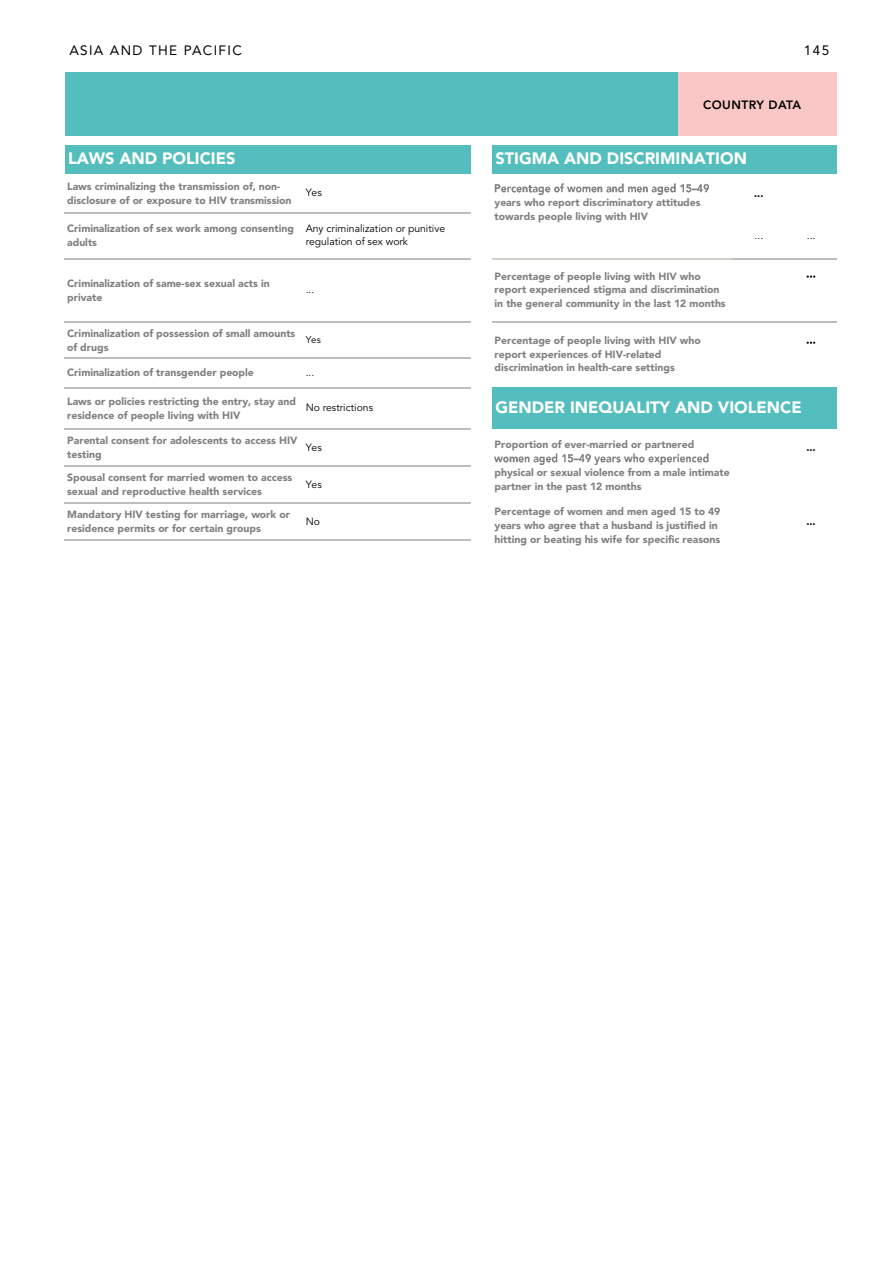
<style>
.page{position:relative;width:893px;height:1263px;background:#fff}
.page>*{position:absolute;margin:0;border:0;box-sizing:border-box;transform-origin:0 0}
.t1{font:900 16.35px "Avenir LT Std";color:#fff}
.t2{font:13.5px "Avenir LT Std";letter-spacing:.1em;color:#000}
.t3{font:800 12px "Avenir LT Std";letter-spacing:.04em;color:#000}
.t4{font:900 10.5px/13.8px "Avenir LT Std";color:#808080}
.t5{font:10.5px/13.8px "Avenir LT Std";letter-spacing:-.005em;color:#000}
.t6{font:900 10.5px "Avenir LT Std";color:#000}
.t7{font:9.75px "Avenir LT Std";color:#000}
</style>
<div class="page">
<div style="left:65px;top:72px;width:613px;height:64px;background:#54bdbe"></div>
<div style="left:678px;top:72px;width:159px;height:64px;background:#f9c8c6"></div>
<div style="left:66px;top:145px;width:405px;height:29px;background:#54bdbd"></div>
<div style="left:492px;top:145px;width:345px;height:29px;background:#54bdbd"></div>
<div style="left:492px;top:387px;width:345px;height:42px;background:#54bdbd"></div>
<img style="left:495px;top:453px;width:214px;height:11px">
<img style="left:495px;top:183px;width:214px;height:11px">
<hr style="left:65px;top:259px;width:406px;height:1px;background:#bebebe">
<hr style="left:492px;top:259px;width:240px;height:1px;background:#d2cfc9">
<hr style="left:65px;top:321px;width:406px;height:2px;background:#bebebe">
<hr style="left:65px;top:212px;width:406px;height:2px;background:#bebebe">
<hr style="left:732px;top:259px;width:105px;height:1px;background:#bebebe">
<hr style="left:492px;top:321px;width:345px;height:2px;background:#bebebe">
<hr style="left:65px;top:357px;width:406px;height:2px;background:#bebebe">
<hr style="left:65px;top:387px;width:406px;height:1px;background:#bebebe">
<hr style="left:65px;top:428px;width:406px;height:2px;background:#bebebe">
<hr style="left:65px;top:465px;width:406px;height:2px;background:#bebebe">
<hr style="left:65px;top:502px;width:406px;height:2px;background:#bebebe">
<hr style="left:65px;top:539px;width:406px;height:2px;background:#bebebe">
<p class="t2" style="left:69px;top:42px;width:174px">ASIA AND THE PACIFIC</p>
<p class="t2" style="left:804px;top:42px;width:27px">145</p>
<p class="t3" style="left:703px;top:97px;width:99px">COUNTRY DATA</p>
<h1 class="t1" style="left:68px;top:148px;width:169px">LAWS AND POLICIES</h1>
<h1 class="t1" style="left:495px;top:148px;width:253px">STIGMA AND DISCRIMINATION</h1>
<p class="t4" style="left:67px;top:179px;width:226px">Laws criminalizing the transmission of, non&shy;disclosure of or exposure to HIV transmission</p>
<p class="t5" style="left:306px;top:186px;width:18px">Yes</p>
<p class="t6" style="left:754px;top:187px;width:11px">...</p>
<p class="t4" style="left:495px;top:195px;width:208px">years who report discriminatory attitudes towards people living with HIV</p>
<p class="t4" style="left:67px;top:221px;width:228px">Criminalization of sex work among consenting adults</p>
<p class="t5" style="left:306px;top:221px;width:141px">Any criminalization or punitive regulation of sex work</p>
<p class="t5" style="left:755px;top:228px;width:10px">...</p>
<p class="t5" style="left:807px;top:228px;width:10px">...</p>
<p class="t4" style="left:67px;top:276px;width:204px">Criminalization of same-sex sexual acts in private</p>
<p class="t5" style="left:306px;top:283px;width:10px">...</p>
<p class="t4" style="left:495px;top:269px;width:233px">Percentage of people living with HIV who report experienced stigma and discrimination in the general community in the last 12 months</p>
<p class="t5" style="left:806px;top:267px;width:11px">...</p>
<p class="t4" style="left:67px;top:326px;width:230px">Criminalization of possession of small amounts of drugs</p>
<p class="t7" style="left:306px;top:334px;width:17px">Yes</p>
<p class="t5" style="left:806px;top:333px;width:11px">...</p>
<p class="t4" style="left:67px;top:366px;width:188px">Criminalization of transgender people</p>
<p class="t5" style="left:306px;top:366px;width:10px">...</p>
<p class="t4" style="left:67px;top:394px;width:230px">Laws or policies restricting the entry, stay and residence of people living with HIV</p>
<p class="t5" style="left:306px;top:401px;width:69px">No restrictions</p>
<p class="t4" style="left:67px;top:434px;width:232px">Parental consent for adolescents to access HIV testing</p>
<p class="t5" style="left:306px;top:440px;width:18px">Yes</p>
<p class="t6" style="left:806px;top:441px;width:11px">...</p>
<p class="t4" style="left:67px;top:471px;width:227px">Spousal consent for married women to access sexual and reproductive health services</p>
<p class="t5" style="left:306px;top:477px;width:18px">Yes</p>
<p class="t4" style="left:67px;top:508px;width:224px">Mandatory HIV testing for marriage, work or residence permits or for certain groups</p>
<p class="t5" style="left:306px;top:514px;width:16px">No</p>
<p class="t6" style="left:806px;top:515px;width:11px">...</p>
<p class="t4" style="left:495px;top:333px;width:208px">Percentage of people living with HIV who report experiences of HIV-related discrimination in health-care settings</p>
<h1 class="t1" style="left:495px;top:397px;width:308px">GENDER INEQUALITY AND VIOLENCE</h1>
<p class="t4" style="left:495px;top:438px;width:201px">Proportion of ever-married or partnered</p>
<p class="t4" style="left:495px;top:465px;width:237px">physical or sexual violence from a male intimate partner in the past 12 months</p>
<p class="t4" style="left:495px;top:504px;width:227px">Percentage of women and men aged 15 to 49 years who agree that a husband is justified in hitting or beating his wife for specific reasons</p>
</div>
